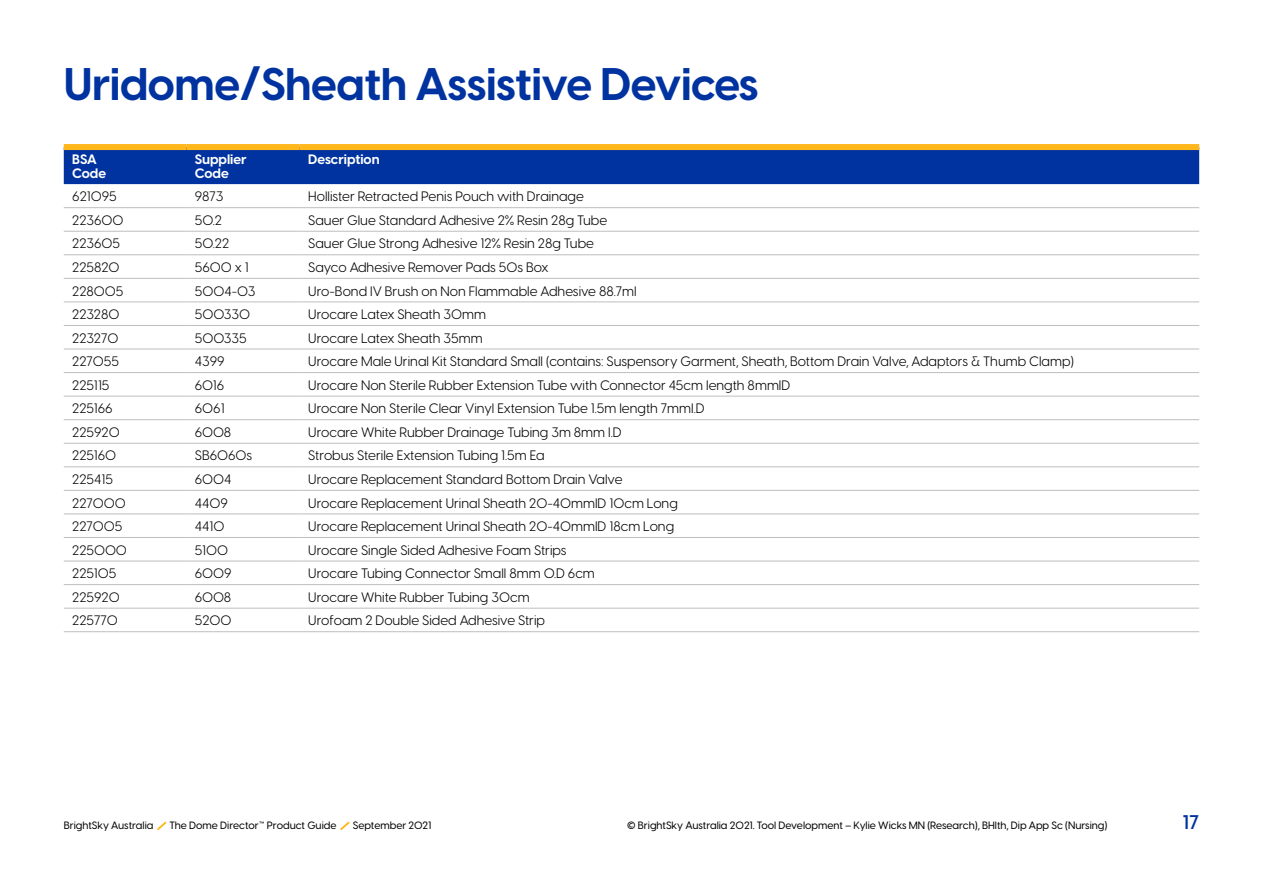
<style>
.page{position:relative;width:1263px;height:893px;background:#fff}
.page>*{position:absolute;margin:0;border:0;box-sizing:border-box;transform-origin:0 0}
.t1{font:700 45px "Visby CF";letter-spacing:-.01em;color:#0033a0}
.t2{font:600 19.5px "Visby CF";color:#0033a0}
.t3{font:13.5px "Visby CF";color:#000}
.t4{font:700 13.5px/13.5px "Visby CF";color:#fff}
.t5{font:500 10.5px "Visby CF";color:#000}
</style>
<div class="page">
<div style="left:64px;top:150px;width:1135px;height:34px;background:#0033a0"></div>
<hr style="left:64px;top:207px;width:122px;height:1px;background:#bcbec0">
<hr style="left:186px;top:207px;width:114px;height:1px;background:#bcbec0">
<hr style="left:300px;top:207px;width:899px;height:1px;background:#bcbec0">
<hr style="left:64px;top:231px;width:122px;height:1px;background:#bcbec0">
<hr style="left:186px;top:231px;width:114px;height:1px;background:#bcbec0">
<hr style="left:300px;top:231px;width:899px;height:1px;background:#bcbec0">
<hr style="left:64px;top:254px;width:122px;height:1px;background:#bcbec0">
<hr style="left:186px;top:254px;width:114px;height:1px;background:#bcbec0">
<hr style="left:300px;top:254px;width:899px;height:1px;background:#bcbec0">
<hr style="left:64px;top:278px;width:122px;height:1px;background:#bcbec0">
<hr style="left:186px;top:278px;width:114px;height:1px;background:#bcbec0">
<hr style="left:300px;top:278px;width:899px;height:1px;background:#bcbec0">
<hr style="left:64px;top:302px;width:122px;height:1px;background:#bcbec0">
<hr style="left:186px;top:302px;width:114px;height:1px;background:#bcbec0">
<hr style="left:300px;top:302px;width:899px;height:1px;background:#bcbec0">
<hr style="left:64px;top:325px;width:122px;height:1px;background:#bcbec0">
<hr style="left:186px;top:325px;width:114px;height:1px;background:#bcbec0">
<hr style="left:300px;top:325px;width:899px;height:1px;background:#bcbec0">
<hr style="left:64px;top:349px;width:122px;height:1px;background:#bcbec0">
<hr style="left:186px;top:349px;width:114px;height:1px;background:#bcbec0">
<hr style="left:300px;top:349px;width:899px;height:1px;background:#bcbec0">
<hr style="left:64px;top:372px;width:122px;height:1px;background:#bcbec0">
<hr style="left:186px;top:372px;width:114px;height:1px;background:#bcbec0">
<hr style="left:300px;top:372px;width:899px;height:1px;background:#bcbec0">
<hr style="left:64px;top:396px;width:122px;height:1px;background:#bcbec0">
<hr style="left:186px;top:396px;width:114px;height:1px;background:#bcbec0">
<hr style="left:300px;top:396px;width:899px;height:1px;background:#bcbec0">
<hr style="left:64px;top:419px;width:122px;height:1px;background:#bcbec0">
<hr style="left:186px;top:419px;width:114px;height:1px;background:#bcbec0">
<hr style="left:300px;top:419px;width:899px;height:1px;background:#bcbec0">
<hr style="left:64px;top:443px;width:122px;height:1px;background:#bcbec0">
<hr style="left:186px;top:443px;width:114px;height:1px;background:#bcbec0">
<hr style="left:300px;top:443px;width:899px;height:1px;background:#bcbec0">
<hr style="left:64px;top:466px;width:122px;height:1px;background:#bcbec0">
<hr style="left:186px;top:466px;width:114px;height:1px;background:#bcbec0">
<hr style="left:300px;top:466px;width:899px;height:1px;background:#bcbec0">
<hr style="left:64px;top:490px;width:122px;height:1px;background:#bcbec0">
<hr style="left:186px;top:490px;width:114px;height:1px;background:#bcbec0">
<hr style="left:300px;top:490px;width:899px;height:1px;background:#bcbec0">
<hr style="left:64px;top:514px;width:122px;height:1px;background:#bcbec0">
<hr style="left:186px;top:514px;width:114px;height:1px;background:#bcbec0">
<hr style="left:300px;top:514px;width:899px;height:1px;background:#bcbec0">
<hr style="left:64px;top:537px;width:122px;height:1px;background:#bcbec0">
<hr style="left:186px;top:537px;width:114px;height:1px;background:#bcbec0">
<hr style="left:300px;top:537px;width:899px;height:1px;background:#bcbec0">
<hr style="left:64px;top:561px;width:122px;height:1px;background:#bcbec0">
<hr style="left:186px;top:561px;width:114px;height:1px;background:#bcbec0">
<hr style="left:300px;top:561px;width:899px;height:1px;background:#bcbec0">
<hr style="left:64px;top:584px;width:122px;height:1px;background:#bcbec0">
<hr style="left:186px;top:584px;width:114px;height:1px;background:#bcbec0">
<hr style="left:300px;top:584px;width:899px;height:1px;background:#bcbec0">
<hr style="left:64px;top:608px;width:122px;height:1px;background:#bcbec0">
<hr style="left:186px;top:608px;width:114px;height:1px;background:#bcbec0">
<hr style="left:300px;top:608px;width:899px;height:1px;background:#bcbec0">
<hr style="left:64px;top:631px;width:122px;height:1px;background:#bcbec0">
<hr style="left:186px;top:631px;width:114px;height:1px;background:#bcbec0">
<hr style="left:300px;top:631px;width:899px;height:1px;background:#bcbec0">
<div style="left:64px;top:144px;width:122px;height:6px;background:#ffb71b"></div>
<div style="left:186px;top:144px;width:114px;height:6px;background:#ffb71b"></div>
<div style="left:300px;top:144px;width:899px;height:6px;background:#ffb71b"></div>
<svg style="left:157px;top:822px;width:9px;height:8px"></svg>
<svg style="left:340px;top:822px;width:9px;height:8px"></svg>
<h1 class="t1" style="left:64px;top:55px;width:696px">Uridome/Sheath Assistive Devices</h1>
<p class="t4" style="left:72px;top:153px;width:35px">BSA<br>Code</p>
<p class="t4" style="left:195px;top:153px;width:53px">Supplier<br>Code</p>
<p class="t4" style="left:308px;top:153px;width:73px">Description</p>
<p class="t3" style="left:72px;top:188px;width:46px">621095</p>
<p class="t3" style="left:195px;top:188px;width:30px">9873</p>
<p class="t3" style="left:308px;top:188px;width:277px">Hollister Retracted Penis Pouch with Drainage</p>
<p class="t3" style="left:72px;top:212px;width:53px">223600</p>
<p class="t3" style="left:195px;top:212px;width:29px">50.2</p>
<p class="t3" style="left:308px;top:212px;width:301px">Sauer Glue Standard Adhesive 2% Resin 28g Tube</p>
<p class="t3" style="left:72px;top:236px;width:49px">223605</p>
<p class="t3" style="left:195px;top:236px;width:36px">50.22</p>
<p class="t3" style="left:308px;top:236px;width:287px">Sauer Glue Strong Adhesive 12% Resin 28g Tube</p>
<p class="t3" style="left:72px;top:259px;width:49px">225820</p>
<p class="t3" style="left:195px;top:259px;width:55px">5600 x 1</p>
<p class="t3" style="left:308px;top:259px;width:242px">Sayco Adhesive Remover Pads 50s Box</p>
<p class="t3" style="left:72px;top:283px;width:53px">228005</p>
<p class="t3" style="left:195px;top:283px;width:62px">5004-03</p>
<p class="t3" style="left:308px;top:283px;width:330px">Uro-Bond IV Brush on Non Flammable Adhesive 88.7ml</p>
<p class="t3" style="left:72px;top:306px;width:49px">223280</p>
<p class="t3" style="left:195px;top:306px;width:57px">500330</p>
<p class="t3" style="left:308px;top:306px;width:179px">Urocare Latex Sheath 30mm</p>
<p class="t3" style="left:72px;top:330px;width:48px">223270</p>
<p class="t3" style="left:195px;top:330px;width:53px">500335</p>
<p class="t3" style="left:308px;top:330px;width:176px">Urocare Latex Sheath 35mm</p>
<p class="t3" style="left:72px;top:353px;width:48px">227055</p>
<p class="t3" style="left:195px;top:353px;width:31px">4399</p>
<p class="t3" style="left:308px;top:353px;width:767px">Urocare Male Urinal Kit Standard Small (contains: Suspensory Garment, Sheath, Bottom Drain Valve, Adaptors &amp; Thumb Clamp)</p>
<p class="t3" style="left:72px;top:377px;width:39px">225115</p>
<p class="t3" style="left:195px;top:377px;width:31px">6016</p>
<p class="t3" style="left:308px;top:377px;width:483px">Urocare Non Sterile Rubber Extension Tube with Connector 45cm length 8mmID</p>
<p class="t3" style="left:72px;top:400px;width:42px">225166</p>
<p class="t3" style="left:195px;top:400px;width:31px">6061</p>
<p class="t3" style="left:308px;top:400px;width:398px">Urocare Non Sterile Clear Vinyl Extension Tube 1.5m length 7mmI.D</p>
<p class="t3" style="left:72px;top:424px;width:49px">225920</p>
<p class="t3" style="left:195px;top:424px;width:38px">6008</p>
<p class="t3" style="left:308px;top:424px;width:315px">Urocare White Rubber Drainage Tubing 3m 8mm I.D</p>
<p class="t3" style="left:72px;top:448px;width:45px">225160</p>
<p class="t3" style="left:195px;top:448px;width:59px">SB6060s</p>
<p class="t3" style="left:308px;top:448px;width:238px">Strobus Sterile Extension Tubing 1.5m Ea</p>
<p class="t3" style="left:72px;top:471px;width:42px">225415</p>
<p class="t3" style="left:195px;top:471px;width:38px">6004</p>
<p class="t3" style="left:308px;top:471px;width:316px">Urocare Replacement Standard Bottom Drain Valve</p>
<p class="t3" style="left:72px;top:495px;width:55px">227000</p>
<p class="t3" style="left:195px;top:495px;width:35px">4409</p>
<p class="t3" style="left:308px;top:495px;width:371px">Urocare Replacement Urinal Sheath 20-40mmID 10cm Long</p>
<p class="t3" style="left:72px;top:518px;width:52px">227005</p>
<p class="t3" style="left:195px;top:518px;width:31px">4410</p>
<p class="t3" style="left:308px;top:518px;width:367px">Urocare Replacement Urinal Sheath 20-40mmID 18cm Long</p>
<p class="t3" style="left:72px;top:542px;width:56px">225000</p>
<p class="t3" style="left:195px;top:542px;width:35px">5100</p>
<p class="t3" style="left:308px;top:542px;width:260px">Urocare Single Sided Adhesive Foam Strips</p>
<p class="t3" style="left:72px;top:565px;width:46px">225105</p>
<p class="t3" style="left:195px;top:565px;width:38px">6009</p>
<p class="t3" style="left:308px;top:565px;width:288px">Urocare Tubing Connector Small 8mm O.D 6cm</p>
<p class="t3" style="left:72px;top:589px;width:49px">225920</p>
<p class="t3" style="left:195px;top:589px;width:38px">6008</p>
<p class="t3" style="left:308px;top:589px;width:223px">Urocare White Rubber Tubing 30cm</p>
<p class="t3" style="left:72px;top:612px;width:47px">225770</p>
<p class="t3" style="left:195px;top:612px;width:38px">5200</p>
<p class="t3" style="left:308px;top:612px;width:238px">Urofoam 2 Double Sided Adhesive Strip</p>
<p class="t5" style="left:64px;top:819px;width:91px">BrightSky Australia</p>
<p class="t5" style="left:169px;top:819px;width:169px">The Dome Director™ Product Guide</p>
<p class="t5" style="left:353px;top:819px;width:80px">September 2021</p>
<p class="t5" style="left:627px;top:819px;width:482px">© BrightSky Australia 2021. Tool Development – Kylie Wicks MN (Research), BHlth, Dip App Sc (Nursing)</p>
<h2 class="t2" style="left:1182px;top:810px;width:18px">17</h2>
</div>
